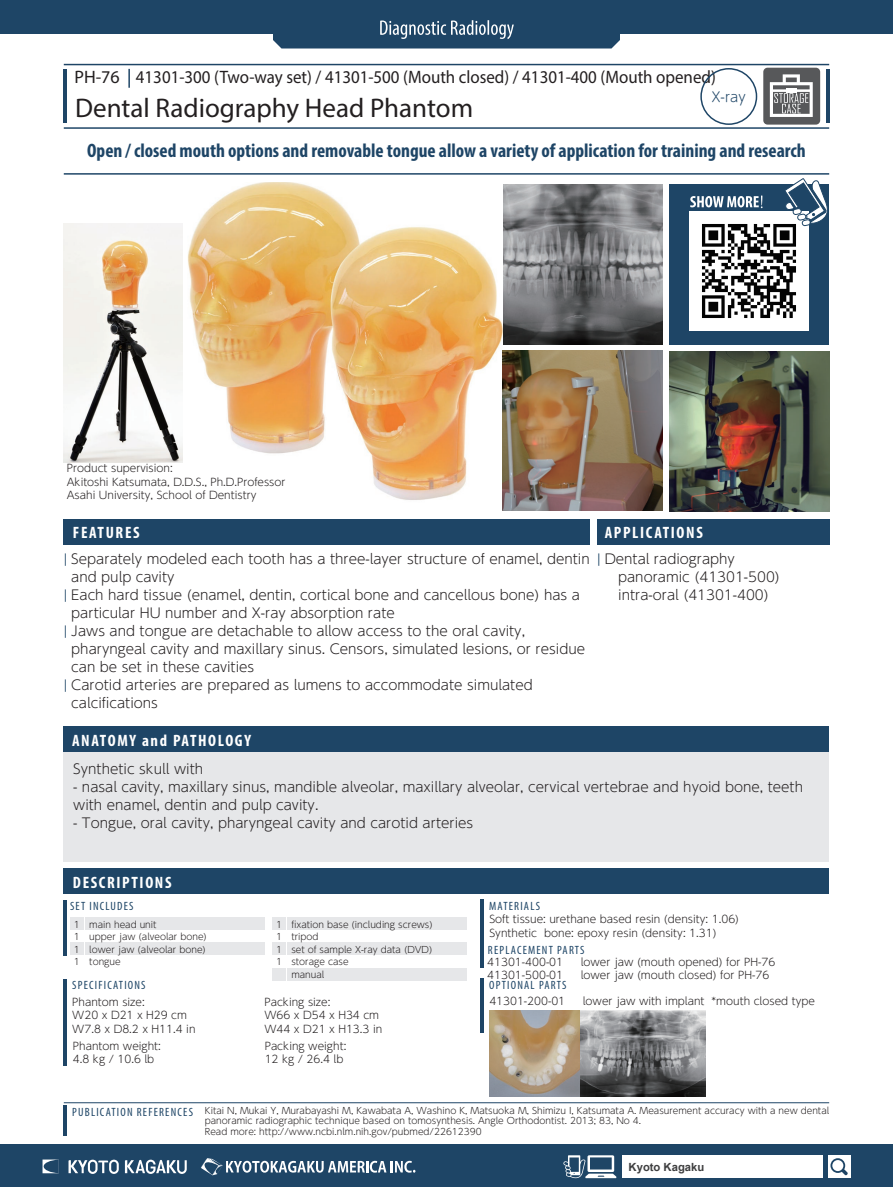
<style>
.page{position:relative;width:893px;height:1187px;background:#fff}
.page>*{position:absolute;margin:0;border:0;box-sizing:border-box;transform-origin:0 0}
.t1{font:27px "Myriad Pro";color:#231f20}
.t2{font:700 condensed 19.5px "Myriad Pro";color:#1e4566}
.t3{font:18px "Myriad Pro";color:#231f20}
.t4{font:700 condensed 16.5px "Myriad Pro";letter-spacing:.1em;color:#fff}
.t5{font:300 13.5px/18px "UD Shin Go Pr 6 N";color:#231f20}
.t6{font:300 13.5px "UD Shin M Go Pr 6 N";color:#1e4566}
.t7{font:condensed 12px "Myriad Pro";letter-spacing:.1em;color:#1e4566}
.t8{font:700 11.25px "Arial";color:#3e3e3f}
.t9{font:300 10.5px/13.5px "UD Shin Go Pr 6 N";color:#231f20}
.t10{font:300 9px/12.5px "UD Shin Go Pr 6 N";color:#231f20}
.s1{color:#1e4566}
</style>
<div class="page">
<hr style="left:64px;top:69px;width:3px;height:54px;background:#1e4566">
<hr style="left:826px;top:69px;width:3px;height:54px;background:#1e4566">
<div style="left:0;top:1144px;width:893px;height:42px;background:#1e4566"></div>
<div style="left:0;top:0;width:893px;height:34px;background:#1e4566"></div>
<svg style="left:273px;top:20px;width:347px;height:28px"></svg>
<div style="left:622px;top:1155px;width:201px;height:22px;background:#fff"></div>
<div style="left:828px;top:1155px;width:22px;height:22px;background:#fff"></div>
<svg style="left:43px;top:1159px;width:16px;height:14px"></svg>
<svg style="left:69px;top:1159px;width:50px;height:14px"></svg>
<svg style="left:125px;top:1159px;width:62px;height:14px"></svg>
<svg style="left:201px;top:1158px;width:214px;height:17px"></svg>
<svg style="left:830px;top:1158px;width:18px;height:17px"></svg>
<svg style="left:563px;top:1155px;width:53px;height:22px"></svg>
<div style="left:669px;top:185px;width:160px;height:160px;background:#1e4566"></div>
<hr style="left:64px;top:64px;width:765px;height:1px;background:#1e4566">
<hr style="left:64px;top:127px;width:765px;height:2px;background:#1e4566">
<hr style="left:64px;top:173px;width:765px;height:2px;background:#1e4566">
<svg style="left:690px;top:195px;width:72px;height:13px"></svg>
<svg style="left:128px;top:69px;width:2px;height:19px"></svg>
<img style="left:669px;top:351px;width:160px;height:160px">
<img style="left:503px;top:185px;width:160px;height:160px">
<img style="left:690px;top:212px;width:119px;height:119px">
<svg style="left:784px;top:178px;width:45px;height:52px"></svg>
<div style="left:700px;top:68px;width:57px;height:57px;border:1px solid #1e4566;border-radius:50%"></div>
<div style="left:64px;top:726px;width:765px;height:136px;background:#e6e7e9"></div>
<div style="left:64px;top:519px;width:526px;height:26px;background:#1e4566"></div>
<div style="left:597px;top:519px;width:232px;height:26px;background:#1e4566"></div>
<div style="left:64px;top:726px;width:765px;height:26px;background:#1e4566"></div>
<div style="left:64px;top:868px;width:765px;height:25px;background:#1e4566"></div>
<div style="left:85px;top:916px;width:179px;height:13px;background:#e6e7e9"></div>
<div style="left:287px;top:916px;width:179px;height:13px;background:#e6e7e9"></div>
<div style="left:287px;top:942px;width:179px;height:13px;background:#e6e7e9"></div>
<div style="left:287px;top:968px;width:179px;height:13px;background:#e6e7e9"></div>
<div style="left:70px;top:916px;width:14px;height:13px;background:#e6e7e9"></div>
<div style="left:272px;top:916px;width:14px;height:13px;background:#e6e7e9"></div>
<div style="left:272px;top:942px;width:14px;height:13px;background:#e6e7e9"></div>
<div style="left:272px;top:968px;width:14px;height:13px;background:#e6e7e9"></div>
<div style="left:85px;top:942px;width:179px;height:13px;background:#e6e7e9"></div>
<div style="left:70px;top:942px;width:14px;height:13px;background:#e6e7e9"></div>
<hr style="left:64px;top:899px;width:3px;height:56px;background:#1e4566">
<hr style="left:64px;top:1105px;width:3px;height:30px;background:#1e4566">
<hr style="left:481px;top:978px;width:3px;height:55px;background:#1e4566">
<hr style="left:481px;top:899px;width:3px;height:69px;background:#1e4566">
<hr style="left:64px;top:979px;width:3px;height:86px;background:#1e4566">
<hr style="left:64px;top:1102px;width:765px;height:1px;background:#1e4566">
<img style="left:489px;top:1010px;width:217px;height:86px">
<div style="left:763px;top:68px;width:57px;height:57px;background:#57585a;border-radius:4px"></div>
<svg style="left:770px;top:74px;width:43px;height:43px"></svg>
<img style="left:187px;top:183px;width:316px;height:324px">
<img style="left:64px;top:224px;width:119px;height:239px">
<img style="left:503px;top:350px;width:159px;height:160px">
<h3 class="t3" style="left:74px;top:66px;width:643px">PH-76 41301-300 (Two-way set) / 41301-500 (Mouth closed) / 41301-400 (Mouth opened)</h3>
<h1 class="t1" style="left:75px;top:91px;width:400px">Dental Radiography Head Phantom</h1>
<h2 class="t2" style="left:87px;top:139px;width:720px">Open / closed mouth options and removable tongue allow a variety of application for training and research</h2>
<p class="t6" style="left:712px;top:86px;width:35px">X-ray</p>
<p class="t9" style="left:67px;top:461px;width:220px">Product supervision:<br>Akitoshi Katsumata, D.D.S., Ph.D.Professor<br>Asahi University, School of Dentistry</p>
<p class="t4" style="left:73px;top:522px;width:68px">FEATURES</p>
<p class="t5" style="left:64px;top:549px;width:527px"><span class="s1">|</span> Separately modeled each tooth has a three-layer structure of enamel, dentin</p>
<p class="t5" style="left:71px;top:567px;width:105px">and pulp cavity</p>
<p class="t5" style="left:64px;top:585px;width:518px"><span class="s1">|</span> Each hard tissue (enamel, dentin, cortical bone and cancellous bone) has a</p>
<p class="t5" style="left:71px;top:603px;width:325px">particular HU number and X-ray absorption rate</p>
<p class="t5" style="left:64px;top:621px;width:463px"><span class="s1">|</span> Jaws and tongue are detachable to allow access to the oral cavity,</p>
<p class="t5" style="left:71px;top:639px;width:515px">pharyngeal cavity and maxillary sinus. Censors, simulated lesions, or residue</p>
<p class="t5" style="left:71px;top:657px;width:185px">can be set in these cavities</p>
<p class="t5" style="left:64px;top:675px;width:470px"><span class="s1">|</span> Carotid arteries are prepared as lumens to accommodate simulated</p>
<p class="t5" style="left:71px;top:693px;width:88px">calcifications</p>
<p class="t4" style="left:605px;top:522px;width:100px">APPLICATIONS</p>
<p class="t5" style="left:618px;top:549px;width:163px;text-indent:-21px"><span class="s1">|</span> Dental radiography panoramic (41301-500) intra-oral (41301-400)</p>
<p class="t4" style="left:72px;top:729px;width:180px">ANATOMY and PATHOLOGY</p>
<p class="t5" style="left:73px;top:759px;width:131px">Synthetic skull with</p>
<p class="t5" style="left:73px;top:777px;width:731px">- nasal cavity, maxillary sinus, mandible alveolar, maxillary alveolar, cervical vertebrae and hyoid bone, teeth with enamel, dentin and pulp cavity.</p>
<p class="t5" style="left:73px;top:812px;width:402px">- Tongue, oral cavity, pharyngeal cavity and carotid arteries</p>
<p class="t4" style="left:73px;top:871px;width:100px">DESCRIPTIONS</p>
<p class="t7" style="left:70px;top:898px;width:65px">SET INCLUDES</p>
<p class="t10" style="left:89px;top:917px;width:119px">main head unit<br>upper jaw (alveolar bone) lower jaw (alveolar bone) tongue</p>
<p class="t10" style="left:291px;top:917px;width:143px">fixation base (including screws) tripod<br>set of sample X-ray data (DVD) storage case<br>manual</p>
<p class="t10" style="left:74px;top:917px;width:7px;text-align:justify">1<br>1<br>1<br>1</p>
<p class="t10" style="left:276px;top:917px;width:7px;text-align:justify">1<br>1<br>1<br>1</p>
<p class="t7" style="left:72px;top:978px;width:75px">SPECIFICATIONS</p>
<p class="t9" style="left:72px;top:994px;width:125px">Phantom size:<br>W20 x D21 x H29 cm<br>W7.8 x D8.2 x H11.4 in</p>
<p class="t9" style="left:264px;top:994px;width:119px">Packing size:<br>W66 x D54 x H34 cm<br>W44 x D21 x H13.3 in</p>
<p class="t9" style="left:73px;top:1038px;width:90px">Phantom weight:<br>4.8 kg / 10.6 lb</p>
<p class="t9" style="left:265px;top:1038px;width:83px">Packing weight:<br>12 kg / 26.4 lb</p>
<p class="t7" style="left:489px;top:898px;width:52px">MATERIALS</p>
<p class="t9" style="left:489px;top:911px;width:251px">Soft tissue: urethane based resin (density: 1.06)<br>Synthetic bone: epoxy resin (density: 1.31)</p>
<p class="t7" style="left:488px;top:942px;width:98px">REPLACEMENT PARTS</p>
<p class="t9" style="left:487px;top:954px;width:77px">41301-400-01</p>
<p class="t9" style="left:581px;top:954px;width:196px">lower jaw (mouth opened) for PH-76</p>
<p class="t9" style="left:487px;top:968px;width:77px">41301-500-01</p>
<p class="t9" style="left:581px;top:968px;width:190px">lower jaw (mouth closed) for PH-76</p>
<p class="t7" style="left:489px;top:977px;width:79px">OPTIONAL PARTS</p>
<p class="t9" style="left:489px;top:993px;width:77px">41301-200-01</p>
<p class="t9" style="left:583px;top:993px;width:234px">lower jaw with implant *mouth closed type</p>
<p class="t7" style="left:72px;top:1104px;width:122px">PUBLICATION REFERENCES</p>
<p class="t10" style="left:205px;top:1104px;width:626px;line-height:10.5px">Kitai N, Mukai Y, Murabayashi M, Kawabata A, Washino K, Matsuoka M, Shimizu I, Katsumata A. Measurement accuracy with a new dental panoramic radiographic technique based on tomosynthesis. Angle Orthodontist. 2013; 83, No 4.<br>Read more: http://www.ncbi.nlm.nih.gov/pubmed/22612390</p>
<p class="t8" style="left:629px;top:1159px;width:77px">Kyoto Kagaku</p>
</div>
